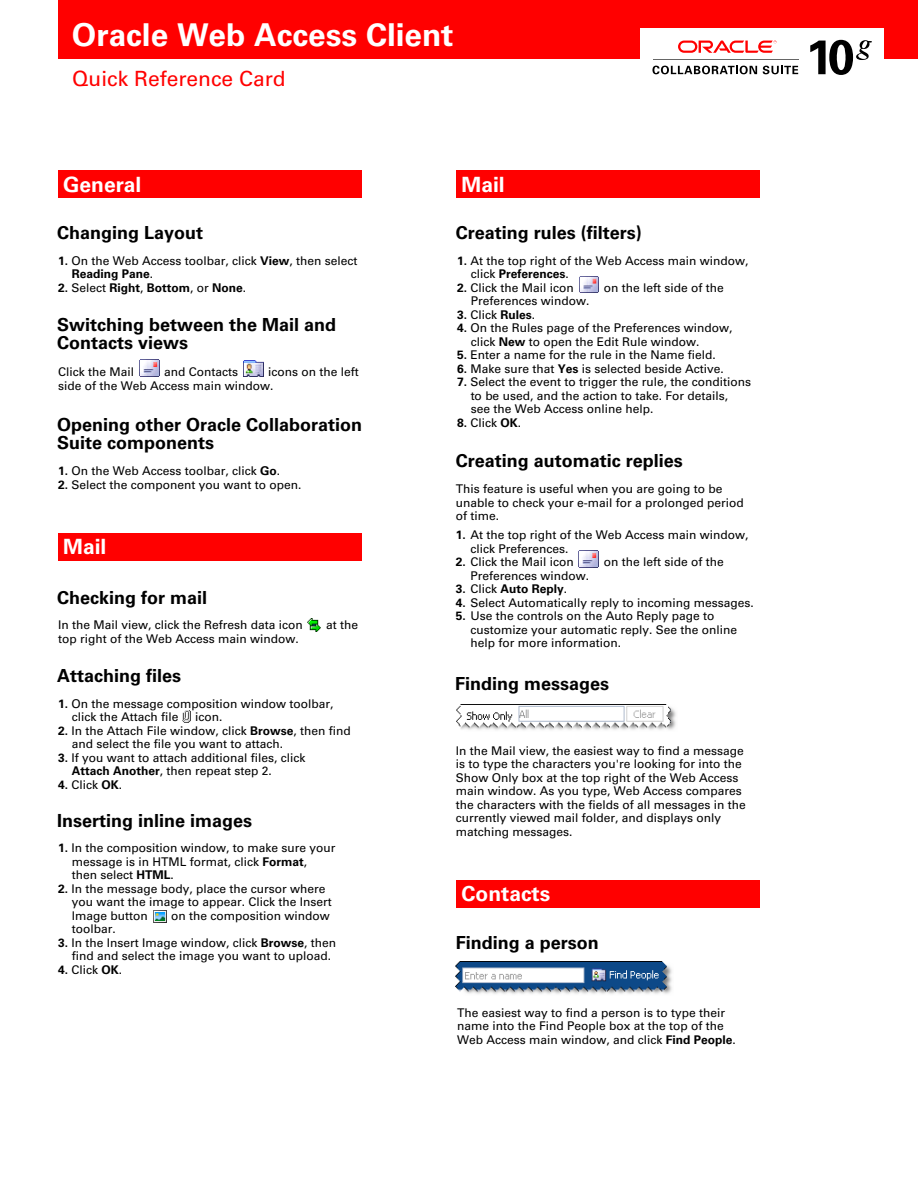
<style>
.page{position:relative;width:918px;height:1188px;background:#fff}
.page>*{position:absolute;margin:0;border:0;box-sizing:border-box;transform-origin:0 0}
.t1{font:700 31.5px "Univers";color:#fff}
.t2{font:700 21px "Univers";color:#fff}
.t3{font:21px "Univers";color:#f00}
.t4{font:700 18px/18px "Univers";color:#000}
.t5{font:12px/13.5px "Univers";color:#000}
.t6{font:700 12px "Univers";color:#000}
.s1{font-weight:700}
.s2{font-weight:400}
</style>
<div class="page">
<div style="left:58px;top:171px;width:304px;height:27px;background:#f00"></div>
<div style="left:58px;top:0;width:860px;height:59px;background:#f00"></div>
<div style="left:58px;top:533px;width:304px;height:28px;background:#f00"></div>
<div style="left:457px;top:171px;width:303px;height:27px;background:#f00"></div>
<div style="left:641px;top:28px;width:243px;height:58px;background:#fff"></div>
<hr style="left:653px;top:59px;width:145px;height:1px;background:#666">
<svg style="left:678px;top:40px;width:98px;height:13px"></svg>
<svg style="left:652px;top:66px;width:105px;height:8px"></svg>
<svg style="left:763px;top:66px;width:35px;height:8px"></svg>
<svg style="left:810px;top:40px;width:62px;height:35px"></svg>
<img style="left:243px;top:360px;width:20px;height:16px">
<img style="left:139px;top:360px;width:20px;height:16px">
<img style="left:307px;top:618px;width:14px;height:14px">
<svg style="left:183px;top:710px;width:8px;height:13px"></svg>
<img style="left:153px;top:911px;width:14px;height:11px">
<img style="left:579px;top:277px;width:20px;height:16px">
<img style="left:457px;top:705px;width:219px;height:25px">
<div style="left:457px;top:880px;width:303px;height:28px;background:#f00"></div>
<img style="left:456px;top:961px;width:216px;height:33px">
<img style="left:579px;top:551px;width:19px;height:16px">
<p class="t1" style="left:72px;top:17px;width:383px">Oracle Web Access Client</p>
<p class="t3" style="left:72px;top:66px;width:215px">Quick Reference Card</p>
<p class="t2" style="left:63px;top:172px;width:80px">General</p>
<p class="t4" style="left:57px;top:224px;width:148px">Changing Layout</p>
<p class="t5" style="left:72px;top:254px;width:287px;text-indent:-14px"><span class="s1">1.</span> On the Web Access toolbar, click <span class="s1">View</span>, then select<br><span class="s1">Reading Pane</span>.</p>
<p class="t6" style="left:58px;top:280px;width:190px">2. <span class="s2">Select</span> Right<span class="s2">,</span> Bottom<span class="s2">, or</span> None<span class="s2">.</span></p>
<p class="t4" style="left:57px;top:316px;width:281px">Switching between the Mail and<br>Contacts views</p>
<p class="t5" style="left:58px;top:366px;width:302px;text-indent:210px">icons on the left side of the Web Access main window.</p>
<p class="t5" style="left:58px;top:366px;width:78px">Click the Mail</p>
<p class="t5" style="left:164px;top:366px;width:76px">and Contacts</p>
<p class="t4" style="left:57px;top:416px;width:307px">Opening other Oracle Collaboration<br>Suite components</p>
<p class="t5" style="left:58px;top:464px;width:224px"><span class="s1">1.</span> On the Web Access toolbar, click <span class="s1">Go</span>.</p>
<p class="t5" style="left:58px;top:478px;width:245px"><span class="s1">2.</span> Select the component you want to open.</p>
<p class="t2" style="left:63px;top:534px;width:45px">Mail</p>
<p class="t4" style="left:57px;top:588px;width:152px">Checking for mail</p>
<p class="t5" style="left:58px;top:618px;width:246px">In the Mail view, click the Refresh data icon</p>
<p class="t5" style="left:326px;top:618px;width:34px">at the</p>
<p class="t5" style="left:58px;top:632px;width:242px">top right of the Web Access main window.</p>
<p class="t4" style="left:57px;top:667px;width:126px">Attaching files</p>
<p class="t5" style="left:72px;top:697px;width:263px;text-indent:-14px"><span class="s1">1.</span> On the message composition window toolbar, click the Attach file</p>
<p class="t5" style="left:195px;top:710px;width:29px">icon.</p>
<p class="t5" style="left:72px;top:724px;width:281px;text-indent:-14px"><span class="s1">2.</span> In the Attach File window, click <span class="s1">Browse</span>, then find and select the file you want to attach.</p>
<p class="t5" style="left:72px;top:751px;width:235px;text-indent:-14px"><span class="s1">3.</span> If you want to attach additional files, click<br><span class="s1">Attach Another</span>, then repeat step 2.</p>
<p class="t5" style="left:58px;top:778px;width:66px"><span class="s1">4.</span> Click <span class="s1">OK</span>.</p>
<p class="t4" style="left:57px;top:812px;width:197px">Inserting inline images</p>
<p class="t5" style="left:72px;top:842px;width:265px;text-indent:-14px"><span class="s1">1.</span> In the composition window, to make sure your message is in HTML format, click <span class="s1">Format</span>,<br>then select <span class="s1">HTML</span>.</p>
<p class="t5" style="left:72px;top:882px;width:262px;text-indent:-14px"><span class="s1">2.</span> In the message body, place the cursor where you want the image to appear. Click the Insert<br>Image button</p>
<p class="t5" style="left:171px;top:909px;width:160px">on the composition window</p>
<p class="t5" style="left:72px;top:923px;width:46px">toolbar.</p>
<p class="t5" style="left:72px;top:936px;width:266px;text-indent:-14px"><span class="s1">3.</span> In the Insert Image window, click <span class="s1">Browse</span>, then find and select the image you want to upload.</p>
<p class="t5" style="left:58px;top:963px;width:66px"><span class="s1">4.</span> Click <span class="s1">OK</span>.</p>
<p class="t2" style="left:462px;top:172px;width:45px">Mail</p>
<p class="t4" style="left:456px;top:224px;width:188px">Creating rules (filters)</p>
<p class="t5" style="left:471px;top:254px;width:279px;text-indent:-14px"><span class="s1">1.</span> At the top right of the Web Access main window, click <span class="s1">Preferences</span>.</p>
<p class="t5" style="left:457px;top:281px;width:118px"><span class="s1">2.</span> Click the Mail icon</p>
<p class="t5" style="left:604px;top:281px;width:122px">on the left side of the</p>
<p class="t5" style="left:471px;top:294px;width:120px">Preferences window.</p>
<p class="t6" style="left:457px;top:307px;width:80px">3. <span class="s2">Click</span> Rules<span class="s2">.</span></p>
<p class="t5" style="left:471px;top:321px;width:263px;text-indent:-14px"><span class="s1">4.</span> On the Rules page of the Preferences window, click <span class="s1">New</span> to open the Edit Rule window.</p>
<p class="t5" style="left:457px;top:348px;width:260px"><span class="s1">5.</span> Enter a name for the rule in the Name field.</p>
<p class="t5" style="left:457px;top:362px;width:268px"><span class="s1">6.</span> Make sure that <span class="s1">Yes</span> is selected beside Active.</p>
<p class="t5" style="left:471px;top:375px;width:282px;text-indent:-14px"><span class="s1">7.</span> Select the event to trigger the rule, the conditions to be used, and the action to take. For details,<br>see the Web Access online help.</p>
<p class="t5" style="left:457px;top:416px;width:66px"><span class="s1">8.</span> Click <span class="s1">OK</span>.</p>
<p class="t4" style="left:456px;top:452px;width:229px">Creating automatic replies</p>
<p class="t5" style="left:456px;top:482px;width:290px">This feature is useful when you are going to be unable to check your e-mail for a prolonged period of time.</p>
<p class="t5" style="left:470px;top:528px;width:280px;text-indent:-15px"><span class="s1">1.</span> At the top right of the Web Access main window, click Preferences.</p>
<p class="t5" style="left:456px;top:555px;width:120px"><span class="s1">2.</span> Click the Mail icon</p>
<p class="t5" style="left:604px;top:555px;width:122px">on the left side of the</p>
<p class="t5" style="left:470px;top:569px;width:120px">Preferences window.</p>
<p class="t6" style="left:456px;top:582px;width:113px">3. <span class="s2">Click</span> Auto Reply<span class="s2">.</span></p>
<p class="t5" style="left:456px;top:596px;width:300px"><span class="s1">4.</span> Select Automatically reply to incoming messages.</p>
<p class="t5" style="left:470px;top:609px;width:268px;text-indent:-15px"><span class="s1">5.</span> Use the controls on the Auto Reply page to customize your automatic reply. See the online help for more information.</p>
<p class="t4" style="left:455px;top:674px;width:156px">Finding messages</p>
<p class="t5" style="left:456px;top:744px;width:292px">In the Mail view, the easiest way to find a message is to type the characters you're looking for into the Show Only box at the top right of the Web Access main window. As you type, Web Access compares the characters with the fields of all messages in the currently viewed mail folder, and displays only matching messages.</p>
<p class="t2" style="left:462px;top:881px;width:90px">Contacts</p>
<p class="t4" style="left:456px;top:933px;width:145px">Finding a person</p>
<p class="t5" style="left:457px;top:1006px;width:280px">The easiest way to find a person is to type their name into the Find People box at the top of the<br>Web Access main window, and click <span class="s1">Find People</span>.</p>
</div>
